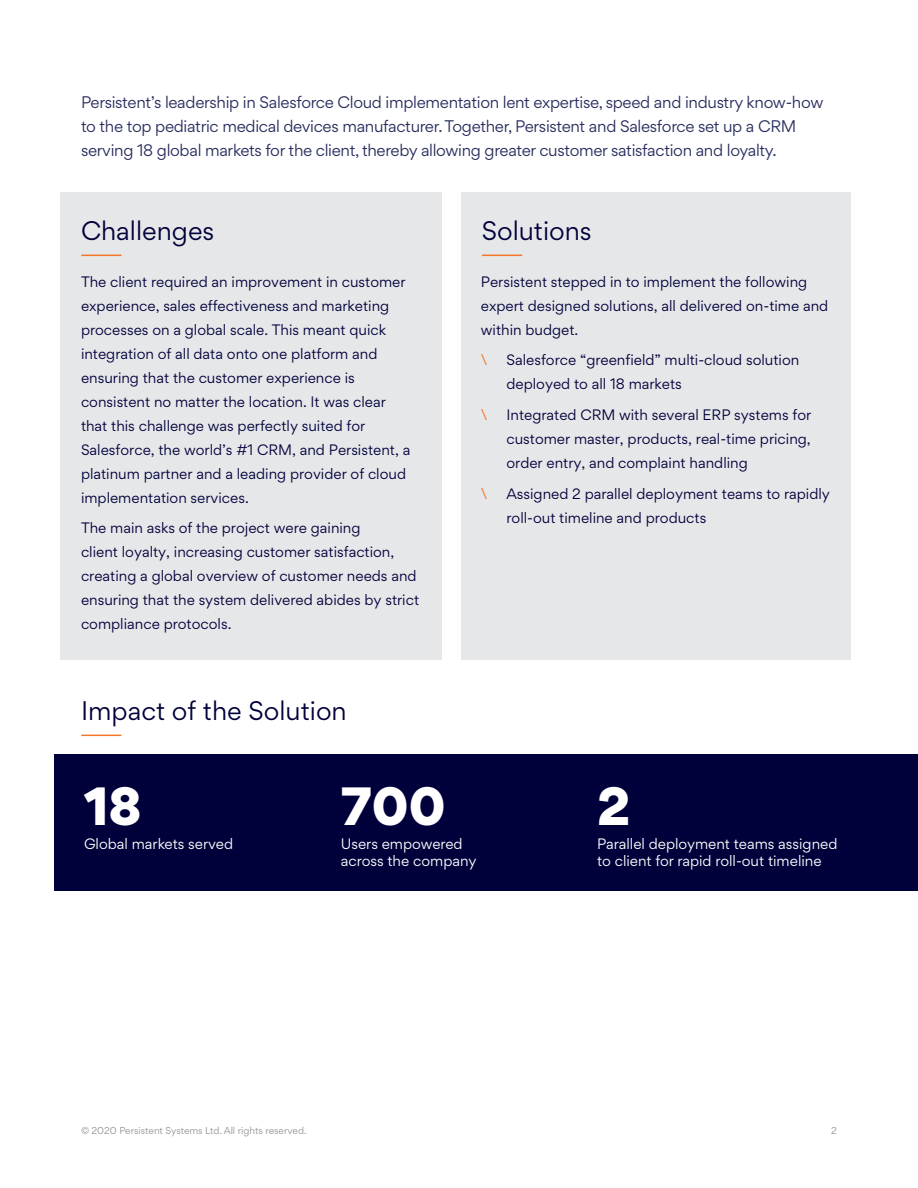
<style>
.page{position:relative;width:918px;height:1188px;background:#fff}
.page>*{position:absolute;margin:0;border:0;box-sizing:border-box;transform-origin:0 0}
.t1{font:900 48px "Gordita";color:#fff}
.t2{font:24px "Gordita";color:#00003b}
.Body{font:15px/24px "Gordita";letter-spacing:-.02em;color:#292d5e}
.Body_Copy{font:13.5px/24px "Gordita";color:#00003b}
.t3{font:13.5px/16.2px "Gordita";color:#fff}
.Body_Copy-2{font:13.5px "Gordita";color:#f47728}
.t4{font:9px "Gordita";color:#939598}
</style>
<div class="page">
<div style="left:61px;top:192px;width:381px;height:468px;background:#e6e7e9"></div>
<div style="left:461px;top:192px;width:389px;height:468px;background:#e6e7e9"></div>
<hr style="left:82px;top:255px;width:39px;height:1px;background:#f47728">
<hr style="left:483px;top:255px;width:38px;height:1px;background:#f47728">
<div style="left:54px;top:754px;width:864px;height:137px;background:#00003b"></div>
<hr style="left:82px;top:735px;width:39px;height:1px;background:#f47728">
<p class="Body" style="left:81px;top:90px;width:744px">Persistent’s leadership in Salesforce Cloud implementation lent expertise, speed and industry know-how to the top pediatric medical devices manufacturer. Together, Persistent and Salesforce set up a CRM serving 18 global markets for the client, thereby allowing greater customer satisfaction and loyalty.</p>
<h2 class="t2" style="left:81px;top:213px;width:135px">Challenges</h2>
<h2 class="t2" style="left:482px;top:213px;width:112px">Solutions</h2>
<p class="Body_Copy" style="left:81px;top:269px;width:331px">The client required an improvement in customer experience, sales effectiveness and marketing processes on a global scale. This meant quick integration of all data onto one platform and ensuring that the customer experience is consistent no matter the location. It was clear that this challenge was perfectly suited for Salesforce, the world’s #1 CRM, and Persistent, a platinum partner and a leading provider of cloud implementation services.</p>
<p class="Body_Copy" style="left:81px;top:516px;width:340px">The main asks of the project were gaining<br>client loyalty, increasing customer satisfaction, creating a global overview of customer needs and ensuring that the system delivered abides by strict compliance protocols.</p>
<p class="Body_Copy" style="left:481px;top:269px;width:349px">Persistent stepped in to implement the following expert designed solutions, all delivered on-time and within budget.</p>
<p class="Body_Copy-2" style="left:481px;top:350px;width:8px">\</p>
<p class="Body_Copy" style="left:506px;top:348px;width:294px">Salesforce “greenfield” multi-cloud solution deployed to all 18 markets</p>
<p class="Body_Copy-2" style="left:481px;top:405px;width:8px">\</p>
<p class="Body_Copy" style="left:506px;top:403px;width:306px;text-align:justify">Integrated CRM with several ERP systems for customer master, products, real-time pricing, order entry, and complaint handling</p>
<p class="Body_Copy-2" style="left:481px;top:484px;width:8px">\</p>
<p class="Body_Copy" style="left:506px;top:481px;width:325px">Assigned 2 parallel deployment teams to rapidly roll-out timeline and products</p>
<h2 class="t2" style="left:81px;top:693px;width:267px">Impact of the Solution</h2>
<p class="t1" style="left:84px;top:767px;width:59px">18</p>
<p class="t3" style="left:84px;top:836px;width:151px">Global markets served</p>
<p class="t3" style="left:341px;top:836px;width:123px">Users empowered</p>
<p class="t3" style="left:341px;top:852px;width:137px">across the company</p>
<p class="t1" style="left:341px;top:767px;width:106px">700</p>
<p class="t1" style="left:597px;top:767px;width:35px">2</p>
<p class="t3" style="left:597px;top:836px;width:242px">Parallel deployment teams assigned to client for rapid roll-out timeline</p>
<p class="t4" style="left:81px;top:1124px;width:227px">© 2020 Persistent Systems Ltd. All rights reserved.</p>
<p class="t4" style="left:831px;top:1124px;width:7px">2</p>
</div>
